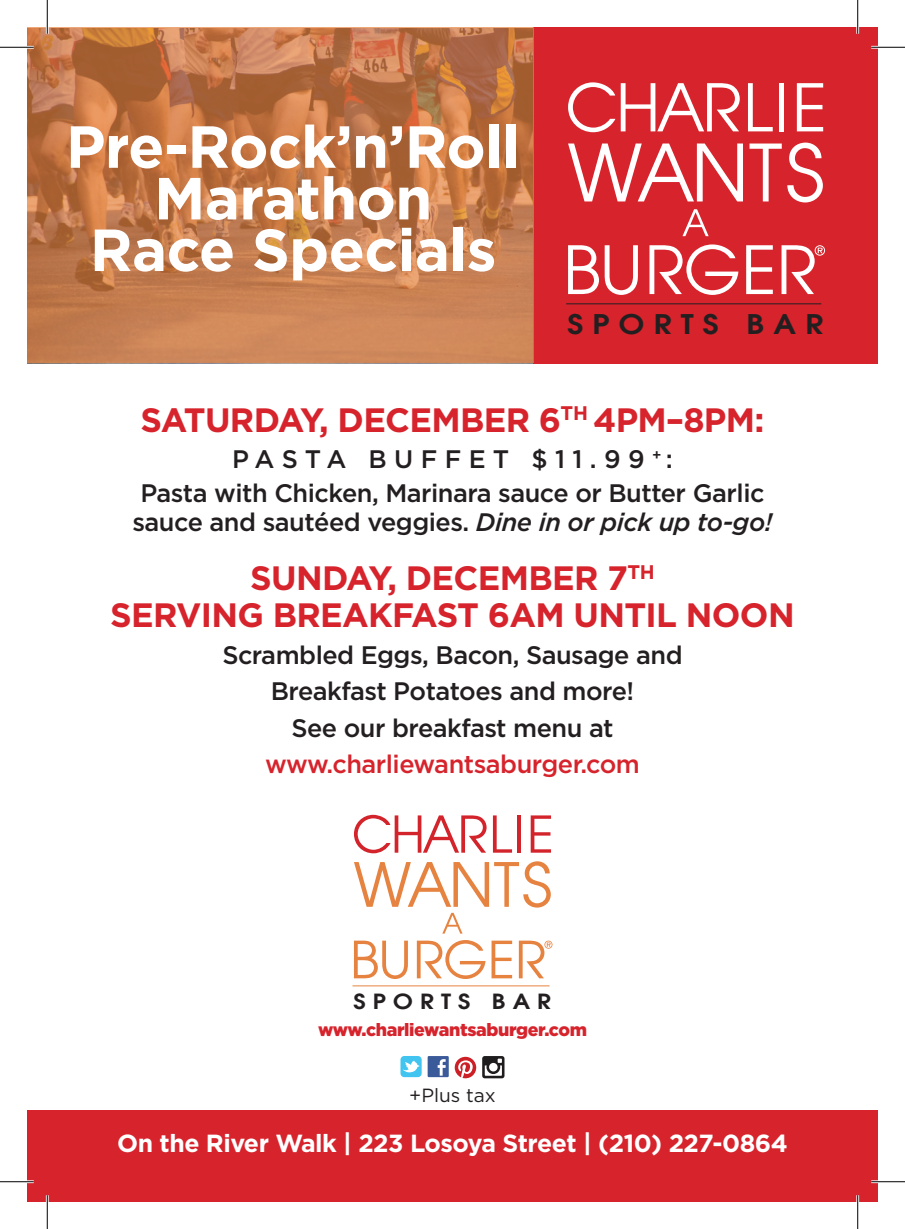
<style>
.page{position:relative;width:905px;height:1229px;background:#fff}
.page>*{position:absolute;margin:0;border:0;box-sizing:border-box;transform-origin:0 0}
.t1{font:700 59.18px/51.5px "Gotham HTF";letter-spacing:-.01em;color:#fff;text-align:center}
.t2{font:700 33.75px/36.7px "Gotham HTF";letter-spacing:-.02em;color:#d6232c}
.t3{font:700 27px "Avian";letter-spacing:.3em;color:#231f20;scale:1.14 1}
.t4{font:500 25.2px/36.7px "Gotham HTF";letter-spacing:-.02em;color:#231f20;text-align:center}
.t5{font:500 25.2px "Gotham HTF";letter-spacing:-.02em;color:#d6232c}
.t6{font:700 24.75px "Gotham HTF";letter-spacing:-.02em;color:#fff}
.t7{font:700 20.7px "Avian";letter-spacing:.3em;color:#231f20;scale:1.14 1}
.t8{font:19.12px "Gotham HTF";color:#231f20}
.t9{font:900 17.78px "Gotham HTF";letter-spacing:-.02em;color:#d6232c}
.s1{font-style:italic}
</style>
<div class="page">
<div style="left:27px;top:1110px;width:851px;height:91px;background:#d6232c"></div>
<div style="left:533px;top:27px;width:345px;height:336px;background:#d6232c"></div>
<svg style="left:354px;top:814px;width:132px;height:39px"></svg>
<svg style="left:493px;top:815px;width:19px;height:37px"></svg>
<hr style="left:517px;top:815px;width:4px;height:37px;background:#d3232b">
<svg style="left:530px;top:815px;width:21px;height:37px"></svg>
<svg style="left:354px;top:861px;width:196px;height:72px"></svg>
<svg style="left:354px;top:940px;width:54px;height:39px"></svg>
<svg style="left:417px;top:940px;width:68px;height:39px"></svg>
<svg style="left:491px;top:940px;width:21px;height:38px"></svg>
<hr style="left:352px;top:985px;width:197px;height:1px;background:#e68340">
<svg style="left:519px;top:940px;width:33px;height:38px"></svg>
<div style="left:427px;top:1056px;width:22px;height:21px;background:#3a5a99"></div>
<svg style="left:437px;top:1059px;width:8px;height:16px"></svg>
<div style="left:400px;top:1056px;width:21px;height:21px;background:#41c4f0;border-radius:4px"></div>
<svg style="left:403px;top:1060px;width:16px;height:13px"></svg>
<svg style="left:454px;top:1056px;width:22px;height:22px"></svg>
<svg style="left:482px;top:1056px;width:22px;height:22px"></svg>
<svg style="left:568px;top:82px;width:171px;height:50px"></svg>
<svg style="left:748px;top:83px;width:24px;height:48px"></svg>
<div style="left:779px;top:83px;width:5px;height:48px;background:#fff"></div>
<svg style="left:796px;top:83px;width:27px;height:48px"></svg>
<svg style="left:568px;top:143px;width:175px;height:58px"></svg>
<svg style="left:749px;top:143px;width:32px;height:58px"></svg>
<svg style="left:787px;top:143px;width:35px;height:59px"></svg>
<svg style="left:682px;top:209px;width:26px;height:27px"></svg>
<svg style="left:568px;top:245px;width:70px;height:50px"></svg>
<svg style="left:649px;top:244px;width:89px;height:51px"></svg>
<svg style="left:746px;top:245px;width:26px;height:49px"></svg>
<hr style="left:566px;top:303px;width:255px;height:1px;background:#231f20">
<svg style="left:781px;top:245px;width:44px;height:49px"></svg>
<svg style="left:27px;top:27px;width:506px;height:336px;background:#c2794b"></svg>
<hr style="left:0;top:46px;width:34px;height:3px;background:#fff">
<hr style="left:871px;top:46px;width:33px;height:3px;background:#fff">
<hr style="left:0;top:1180px;width:34px;height:3px;background:#fff">
<hr style="left:871px;top:1180px;width:33px;height:3px;background:#fff">
<hr style="left:46px;top:0;width:3px;height:34px;background:#fff">
<hr style="left:46px;top:1195px;width:3px;height:33px;background:#fff">
<hr style="left:856px;top:0;width:3px;height:34px;background:#fff">
<hr style="left:856px;top:1195px;width:3px;height:33px;background:#fff">
<hr style="left:0;top:47px;width:34px;height:1px;background:#000">
<hr style="left:871px;top:47px;width:33px;height:1px;background:#000">
<hr style="left:0;top:1181px;width:34px;height:1px;background:#000">
<hr style="left:871px;top:1181px;width:33px;height:1px;background:#000">
<hr style="left:47px;top:0;width:1px;height:34px;background:#000">
<hr style="left:47px;top:1195px;width:1px;height:33px;background:#000">
<hr style="left:857px;top:0;width:1px;height:34px;background:#000">
<hr style="left:857px;top:1195px;width:1px;height:33px;background:#000">
<h1 class="t1" style="left:66px;top:120px;width:456px">Pre-Rock’n’Roll<br>Marathon<br>Race Specials</h1>
<p class="t3" style="left:567px;top:309px;width:226px">SPORTS BAR</p>
<h2 class="t2" style="left:140px;top:400px;width:625px">SATURDAY, December 6<sup>th</sup> 4pm–8pm:</h2>
<p class="t4" style="left:140px;top:442px;width:625px;line-height:33.8px">PASTA BUFFET $11.99 <sup>+</sup>:<br>Pasta with Chicken, Marinara sauce or Butter Garlic</p>
<p class="t4" style="left:132px;top:503px;width:641px">sauce and sautéed veggies. <span class="s1">Dine in or pick up to-go!</span></p>
<h2 class="t2" style="left:110px;top:559px;width:546px;text-indent:140px">SUNDAY, December 7<sup>th<br></sup>Serving Breakfast</h2>
<h2 class="t2" style="left:487px;top:596px;width:110px">6am unt</h2>
<h2 class="t2" style="left:645px;top:596px;width:94px">il Noon</h2>
<p class="t4" style="left:222px;top:636px;width:462px">Scrambled Eggs, Bacon, Sausage and<br>Breakfast Potatoes and more!<br>See our breakfast menu at</p>
<p class="t5" style="left:265px;top:750px;width:376px">www.charliewantsaburger.com</p>
<p class="t7" style="left:353px;top:990px;width:175px">SPORTS BAR</p>
<p class="t9" style="left:318px;top:1019px;width:270px">www.charliewantsaburger.com</p>
<p class="t8" style="left:409px;top:1084px;width:88px">+Plus tax</p>
<p class="t6" style="left:117px;top:1129px;width:672px">On the River Walk | 223 Losoya Street | (210) 227-0864</p>
</div>
